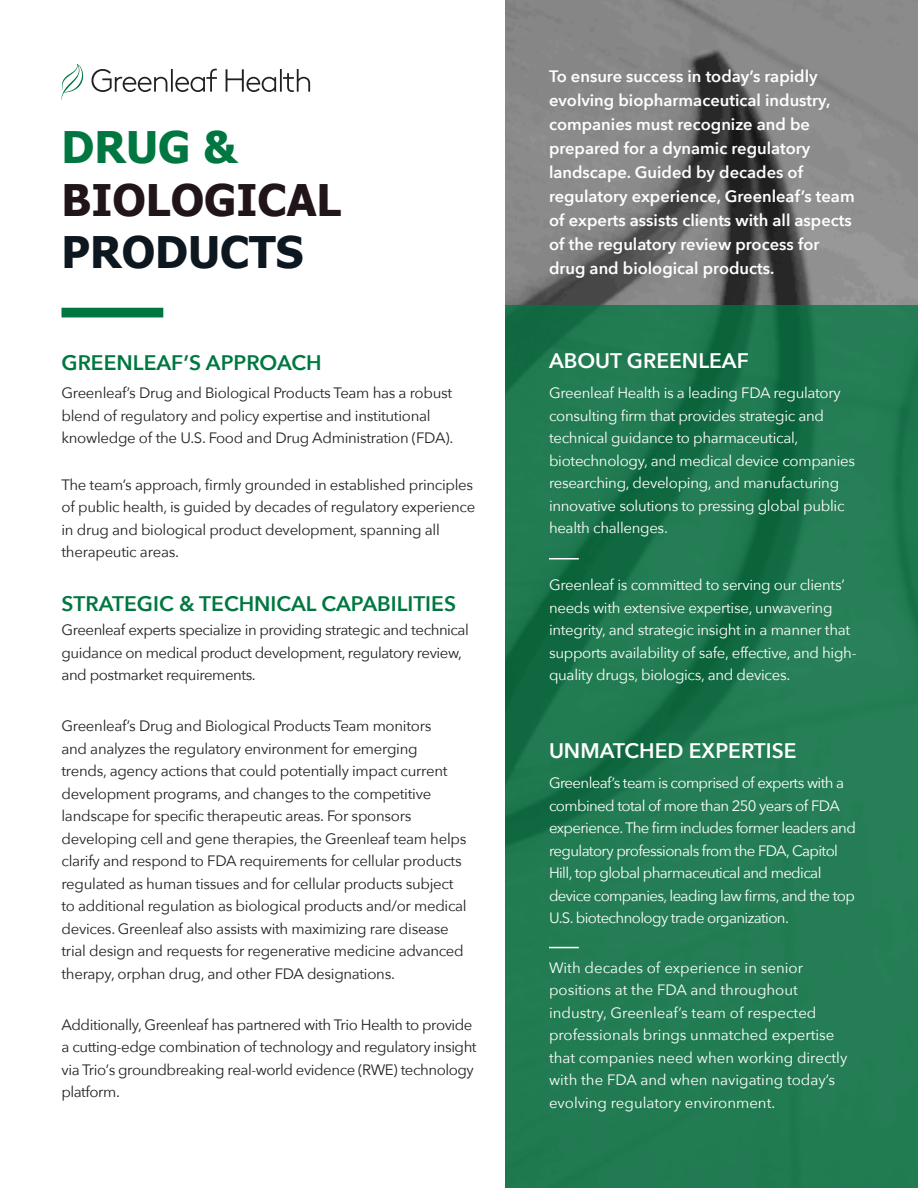
<style>
.page{position:relative;width:918px;height:1188px;background:#fff}
.page>*{position:absolute;margin:0;border:0;box-sizing:border-box;transform-origin:0 0}
.Page_Header{font:700 43.5px/52.2px "Tahoma";color:#21141a}
.Body_Header{font:600 21px "Avenir Next";color:#fff}
.Body{font:600 21px "Avenir Next";color:#007740}
.Body_Header-2{font:600 21px "Avenir Next";color:#007740}
.Emphasis{font:600 16.5px/24px "Avenir Next";color:#fff}
.Body-2{font:15px/22.5px "Avenir Next";letter-spacing:-.02em;color:#231f20}
.Body-3{font:15px/22.5px "Avenir Next";letter-spacing:-.02em;color:#fff}
.Body_Header-3{font:15px/22.5px "Avenir Next";letter-spacing:-.04em;color:#fff}
.Body_Header-4{font:15px/22.5px "Avenir Next";color:#fff}
.s1{color:#007740}
.s2{color:#0d1720}
</style>
<div class="page">
<img style="left:505px;top:0;width:413px;height:305px">
<svg style="left:505px;top:305px;width:413px;height:883px;background:#1f784f"></svg>
<div style="left:62px;top:308px;width:101px;height:9px;background:#007740"></div>
<svg style="left:91px;top:69px;width:219px;height:23px"></svg>
<svg style="left:61px;top:64px;width:23px;height:36px"></svg>
<hr style="left:549px;top:558px;width:30px;height:2px;background:#fff">
<hr style="left:549px;top:947px;width:30px;height:1px;background:#fff">
<p class="Page_Header" style="left:62px;top:119px;width:281px"><span class="s1">DRUG &amp;<br></span>BIOLOGICAL<br><span class="s2">PRODUCTS</span></p>
<p class="Body_Header-2" style="left:62px;top:344px;width:262px">GREENLEAF’S APPROACH</p>
<p class="Body-2" style="left:62px;top:381px;width:393px">Greenleaf’s Drug and Biological Products Team has a robust blend of regulatory and policy expertise and institutional knowledge of the U.S. Food and Drug Administration (FDA).</p>
<p class="Body-2" style="left:61px;top:472px;width:415px">The team’s approach, firmly grounded in established principles of public health, is guided by decades of regulatory experience in drug and biological product development, spanning all therapeutic areas.</p>
<p class="Body" style="left:62px;top:586px;width:396px">STRATEGIC &amp; TECHNICAL CAPABILITIES</p>
<p class="Body-2" style="left:61px;top:618px;width:409px">Greenleaf experts specialize in providing strategic and technical guidance on medical product development, regulatory review, and postmarket requirements.</p>
<p class="Body-2" style="left:61px;top:714px;width:407px">Greenleaf’s Drug and Biological Products Team monitors<br>and analyzes the regulatory environment for emerging trends, agency actions that could potentially impact current development programs, and changes to the competitive landscape for specific therapeutic areas. For sponsors developing cell and gene therapies, the Greenleaf team helps clarify and respond to FDA requirements for cellular products regulated as human tissues and for cellular products subject to additional regulation as biological products and/or medical devices. Greenleaf also assists with maximizing rare disease trial design and requests for regenerative medicine advanced therapy, orphan drug, and other FDA designations.</p>
<p class="Body-2" style="left:62px;top:1012px;width:417px">Additionally, Greenleaf has partnered with Trio Health to provide a cutting-edge combination of technology and regulatory insight via Trio’s groundbreaking real-world evidence (RWE) technology platform.</p>
<p class="Emphasis" style="left:549px;top:64px;width:307px">To ensure success in today’s rapidly evolving biopharmaceutical industry, companies must recognize and be prepared for a dynamic regulatory landscape. Guided by decades of regulatory experience, Greenleaf’s team of experts assists clients with all aspects of the regulatory review process for drug and biological products.</p>
<p class="Body_Header" style="left:549px;top:343px;width:201px">ABOUT GREENLEAF</p>
<p class="Body-3" style="left:549px;top:381px;width:308px">Greenleaf Health is a leading FDA regulatory consulting firm that provides strategic and technical guidance to pharmaceutical, biotechnology, and medical device companies researching, developing, and manufacturing innovative solutions to pressing global public health challenges.</p>
<p class="Body-3" style="left:549px;top:573px;width:309px">Greenleaf is committed to serving our clients’ needs with extensive expertise, unwavering integrity, and strategic insight in a manner that supports availability of safe, effective, and high&shy;quality drugs, biologics, and devices.</p>
<p class="Body_Header" style="left:549px;top:733px;width:249px">UNMATCHED EXPERTISE</p>
<p class="Body_Header-3" style="left:549px;top:771px;width:309px">Greenleaf’s team is comprised of experts with a combined total of more than 250 years of FDA experience. The firm includes former leaders and regulatory professionals from the FDA, Capitol Hill, top global pharmaceutical and medical device companies, leading law firms, and the top U.S. biotechnology trade organization.</p>
<p class="Body_Header-4" style="left:549px;top:956px;width:300px">With decades of experience in senior positions at the FDA and throughout industry, Greenleaf’s team of respected professionals brings unmatched expertise that companies need when working directly with the FDA and when navigating today’s evolving regulatory environment.</p>
</div>
